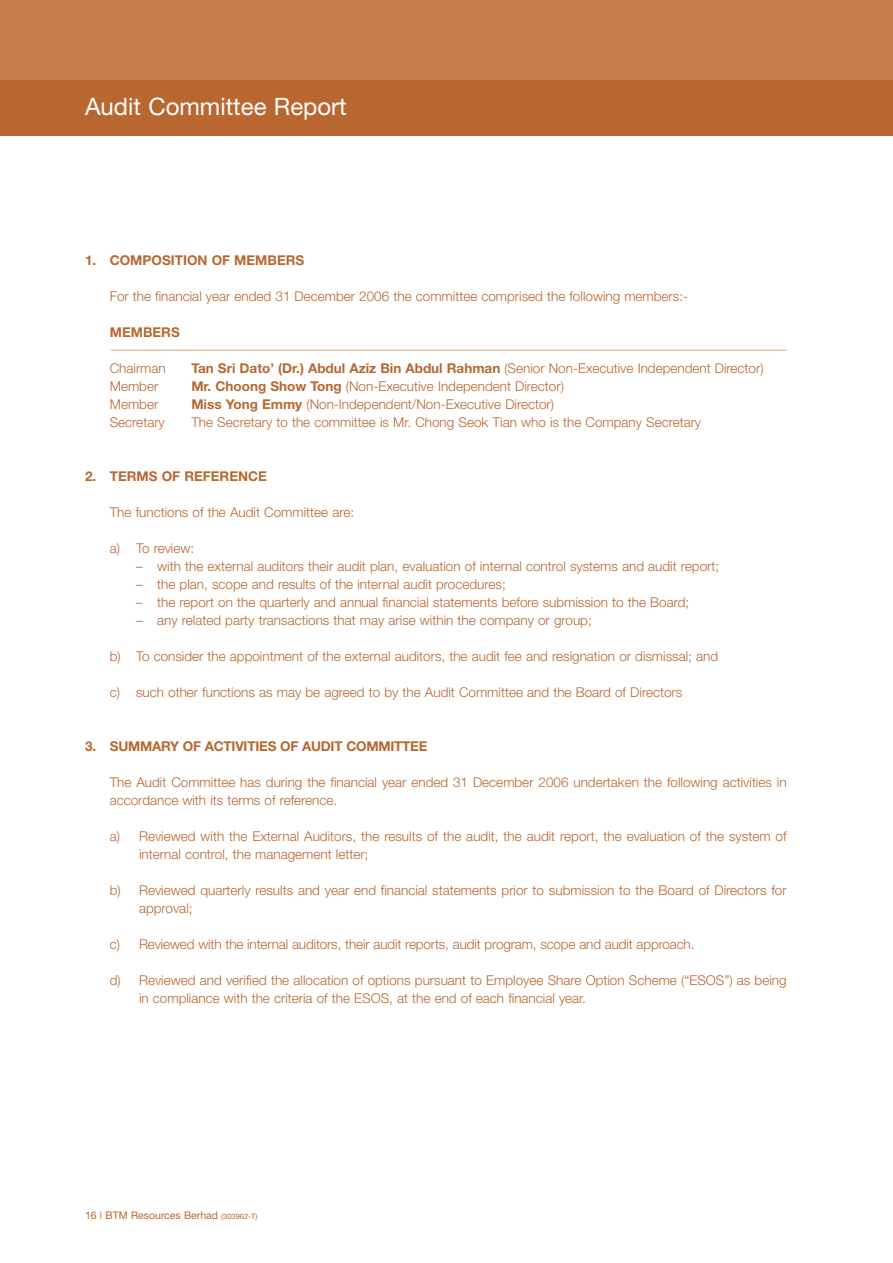
<style>
.page{position:relative;width:893px;height:1263px;background:#fff}
.page>*{position:absolute;margin:0;border:0;box-sizing:border-box;transform-origin:0 0}
.t1{font:24px "Helvetica Neue";color:#fff}
.t2{font:300 13.5px/18px "Helvetica Neue";color:#b96730}
.t3{font:700 13.5px "Helvetica Neue";color:#b96730}
.t4{font:10.5px "Helvetica Neue";color:#b96730}
.s1{font-weight:700}
.s2{font-size:7.5px}
</style>
<div class="page">
<div style="left:0;top:0;width:893px;height:81px;background:#c5804c"></div>
<div style="left:0;top:81px;width:893px;height:55px;background:#b96730"></div>
<hr style="left:111px;top:350px;width:676px;height:1px;background:#d7a983">
<h1 class="t1" style="left:85px;top:98px;width:263px">Audit Committee Report</h1>
<p class="t3" style="left:85px;top:255px;width:221px">1. COMPOSITION OF MEMBERS</p>
<p class="t2" style="left:110px;top:287px;width:580px">For the financial year ended 31 December 2006 the committee comprised the following members:-</p>
<p class="t3" style="left:110px;top:327px;width:71px">MEMBERS</p>
<p class="t2" style="left:110px;top:359px;width:58px">Chairman</p>
<p class="t2" style="left:191px;top:359px;width:574px"><span class="s1">Tan Sri Dato’ (Dr.) Abdul Aziz Bin Abdul Rahman</span> (Senior Non-Executive Independent Director)</p>
<p class="t2" style="left:110px;top:377px;width:50px">Member</p>
<p class="t2" style="left:191px;top:377px;width:374px"><span class="s1">Mr. Choong Show Tong</span> (Non-Executive Independent Director)</p>
<p class="t2" style="left:110px;top:395px;width:50px">Member</p>
<p class="t2" style="left:191px;top:395px;width:364px"><span class="s1">Miss Yong Emmy</span> (Non-Independent/Non-Executive Director)</p>
<p class="t2" style="left:110px;top:413px;width:57px">Secretary</p>
<p class="t2" style="left:191px;top:413px;width:511px">The Secretary to the committee is Mr. Chong Seok Tian who is the Company Secretary</p>
<p class="t3" style="left:85px;top:471px;width:183px">2. TERMS OF REFERENCE</p>
<p class="t2" style="left:110px;top:503px;width:246px">The functions of the Audit Committee are:</p>
<p class="t2" style="left:110px;top:539px;width:86px">a) To review:</p>
<p class="t2" style="left:136px;top:557px;width:585px">– with the external auditors their audit plan, evaluation of internal control systems and audit report;</p>
<p class="t2" style="left:136px;top:575px;width:371px">– the plan, scope and results of the internal audit procedures;</p>
<p class="t2" style="left:136px;top:593px;width:555px">– the report on the quarterly and annual financial statements before submission to the Board;</p>
<p class="t2" style="left:136px;top:611px;width:457px">– any related party transactions that may arise within the company or group;</p>
<p class="t2" style="left:110px;top:647px;width:610px">b) To consider the appointment of the external auditors, the audit fee and resignation or dismissal; and</p>
<p class="t2" style="left:110px;top:683px;width:574px">c) such other functions as may be agreed to by the Audit Committee and the Board of Directors</p>
<p class="t3" style="left:85px;top:741px;width:344px">3. SUMMARY OF ACTIVITIES OF AUDIT COMMITTEE</p>
<p class="t2" style="left:110px;top:773px;width:678px">The Audit Committee has during the financial year ended 31 December 2006 undertaken the following activities in accordance with its terms of reference.</p>
<p class="t2" style="left:139px;top:827px;width:649px;text-indent:-29px">a) Reviewed with the External Auditors, the results of the audit, the audit report, the evaluation of the system of internal control, the management letter;</p>
<p class="t2" style="left:139px;top:881px;width:649px;text-indent:-29px">b) Reviewed quarterly results and year end financial statements prior to submission to the Board of Directors for approval;</p>
<p class="t2" style="left:110px;top:935px;width:586px">c) Reviewed with the internal auditors, their audit reports, audit program, scope and audit approach.</p>
<p class="t2" style="left:139px;top:971px;width:649px;text-indent:-29px">d) Reviewed and verified the allocation of options pursuant to Employee Share Option Scheme (“ESOS”) as being in compliance with the criteria of the ESOS, at the end of each financial year.</p>
<p class="t4" style="left:85px;top:1212px;width:174px">16 | BTM Resources Berhad <span class="s2">(303962-T)</span></p>
</div>
